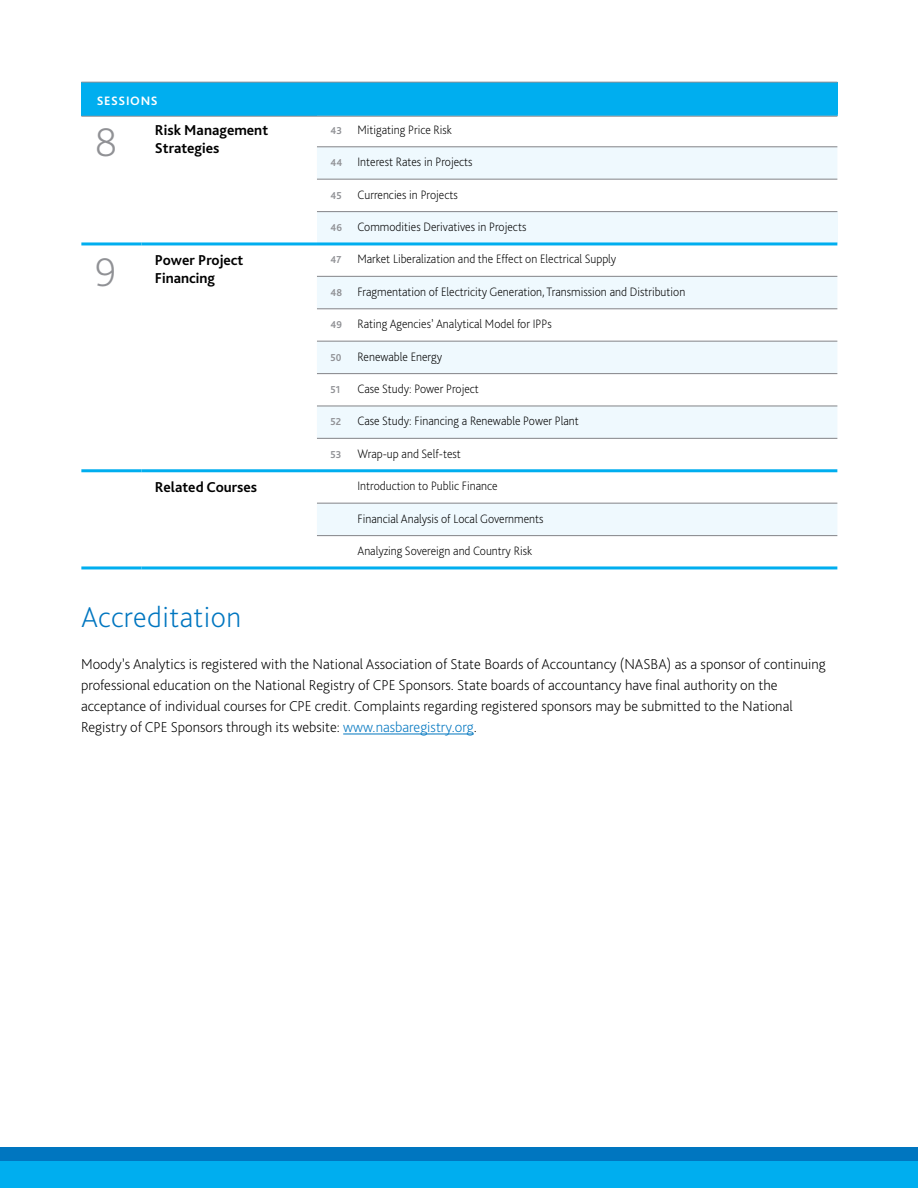
<style>
.page{position:relative;width:918px;height:1188px;background:#fff}
.page>*{position:absolute;margin:0;border:0;box-sizing:border-box;transform-origin:0 0}
.t1{font:200 42px "Bliss Pro";color:#909195}
.t2{font:200 30px "Bliss Pro";letter-spacing:.015em;color:#0076c0}
.t3{font:200 15px/21px "Bliss Pro";color:#000}
.t4{font:700 15px/18px "Bliss Pro";color:#000}
.t5{font:200 12.75px "Bliss Pro";color:#000;scale:.95 1}
.t6{font:700 12.75px "Bliss Pro";letter-spacing:.05em;color:#fff}
.t7{font:700 10.5px "Bliss Pro";color:#909195;scale:.95 1}
.s1{font-weight:700;font-size:10.5px;color:#909195}
.s2{color:#0076c0}
</style>
<div class="page">
<div style="left:0;top:1161px;width:918px;height:27px;background:#00aeef"></div>
<div style="left:0;top:1148px;width:918px;height:13px;background:#0076c0"></div>
<div style="left:81px;top:82px;width:756px;height:34px;background:#00aeef"></div>
<svg style="left:317px;top:147px;width:520px;height:388px"></svg>
<div style="left:317px;top:212px;width:520px;height:32px;background:#eff9fe"></div>
<hr style="left:317px;top:146px;width:520px;height:1px;background:#909195">
<hr style="left:317px;top:179px;width:520px;height:1px;background:#909195">
<hr style="left:317px;top:211px;width:520px;height:1px;background:#909195">
<hr style="left:317px;top:276px;width:520px;height:1px;background:#909195">
<hr style="left:317px;top:308px;width:520px;height:1px;background:#909195">
<hr style="left:317px;top:341px;width:520px;height:1px;background:#909195">
<hr style="left:317px;top:373px;width:520px;height:1px;background:#909195">
<hr style="left:317px;top:405px;width:520px;height:2px;background:#909195">
<hr style="left:317px;top:438px;width:520px;height:1px;background:#909195">
<hr style="left:317px;top:503px;width:520px;height:1px;background:#909195">
<hr style="left:317px;top:535px;width:520px;height:1px;background:#909195">
<hr style="left:317px;top:469px;width:520px;height:3px;background:#00aeef">
<hr style="left:81px;top:242px;width:60px;height:3px;background:#00aeef">
<hr style="left:141px;top:242px;width:176px;height:3px;background:#00aeef">
<hr style="left:81px;top:469px;width:60px;height:3px;background:#00aeef">
<hr style="left:141px;top:469px;width:176px;height:3px;background:#00aeef">
<hr style="left:317px;top:242px;width:520px;height:3px;background:#00aeef">
<hr style="left:81px;top:566px;width:60px;height:3px;background:#00aeef">
<hr style="left:141px;top:566px;width:176px;height:3px;background:#00aeef">
<hr style="left:317px;top:566px;width:520px;height:3px;background:#00aeef">
<hr style="left:81px;top:82px;width:756px;height:1px;background:#909195">
<hr style="left:81px;top:116px;width:756px;height:1px;background:#909195">
<hr style="left:343px;top:734px;width:131px;height:1px;background:#0076c0">
<p class="t6" style="left:97px;top:93px;width:62px">SESSIONS</p>
<h1 class="t1" style="left:95px;top:116px;width:24px">8</h1>
<p class="t4" style="left:155px;top:121px;width:115px">Risk Management<br>Strategies</p>
<p class="t5" style="left:330px;top:122px;width:129px"><span class="s1">43</span> Mitigating Price Risk</p>
<p class="t5" style="left:330px;top:154px;width:151px"><span class="s1">44</span> Interest Rates in Projects</p>
<p class="t5" style="left:330px;top:186px;width:136px"><span class="s1">45</span> Currencies in Projects</p>
<p class="t5" style="left:330px;top:219px;width:208px"><span class="s1">46</span> Commodities Derivatives in Projects</p>
<h1 class="t1" style="left:95px;top:246px;width:23px">9</h1>
<p class="t4" style="left:155px;top:251px;width:90px">Power Project<br>Financing</p>
<p class="t7" style="left:330px;top:253px;width:13px">47</p>
<p class="t5" style="left:357px;top:251px;width:274px">Market Liberalization and the Effect on Electrical Supply</p>
<p class="t5" style="left:330px;top:284px;width:375px"><span class="s1">48</span> Fragmentation of Electricity Generation, Transmission and Distribution</p>
<p class="t5" style="left:330px;top:316px;width:234px"><span class="s1">49</span> Rating Agencies’ Analytical Model for IPPs</p>
<p class="t7" style="left:330px;top:351px;width:13px">50</p>
<p class="t5" style="left:357px;top:348px;width:91px">Renewable Energy</p>
<p class="t7" style="left:330px;top:383px;width:12px">51</p>
<p class="t5" style="left:357px;top:381px;width:129px">Case Study: Power Project</p>
<p class="t7" style="left:330px;top:415px;width:13px">52</p>
<p class="t5" style="left:357px;top:413px;width:235px">Case Study: Financing a Renewable Power Plant</p>
<p class="t7" style="left:330px;top:448px;width:13px">53</p>
<p class="t5" style="left:357px;top:446px;width:110px">Wrap-up and Self-test</p>
<p class="t4" style="left:155px;top:478px;width:104px">Related Courses</p>
<p class="t5" style="left:357px;top:478px;width:149px">Introduction to Public Finance</p>
<p class="t5" style="left:357px;top:510px;width:197px">Financial Analysis of Local Governments</p>
<p class="t5" style="left:357px;top:543px;width:185px">Analyzing Sovereign and Country Risk</p>
<h2 class="t2" style="left:81px;top:599px;width:162px">Accreditation</h2>
<p class="t3" style="left:81px;top:653px;width:746px">Moody’s Analytics is registered with the National Association of State Boards of Accountancy (NASBA) as a sponsor of continuing professional education on the National Registry of CPE Sponsors. State boards of accountancy have final authority on the acceptance of individual courses for CPE credit. Complaints regarding registered sponsors may be submitted to the National Registry of CPE Sponsors through its website: <span class="s2">www.nasbaregistry.org</span>.</p>
</div>
